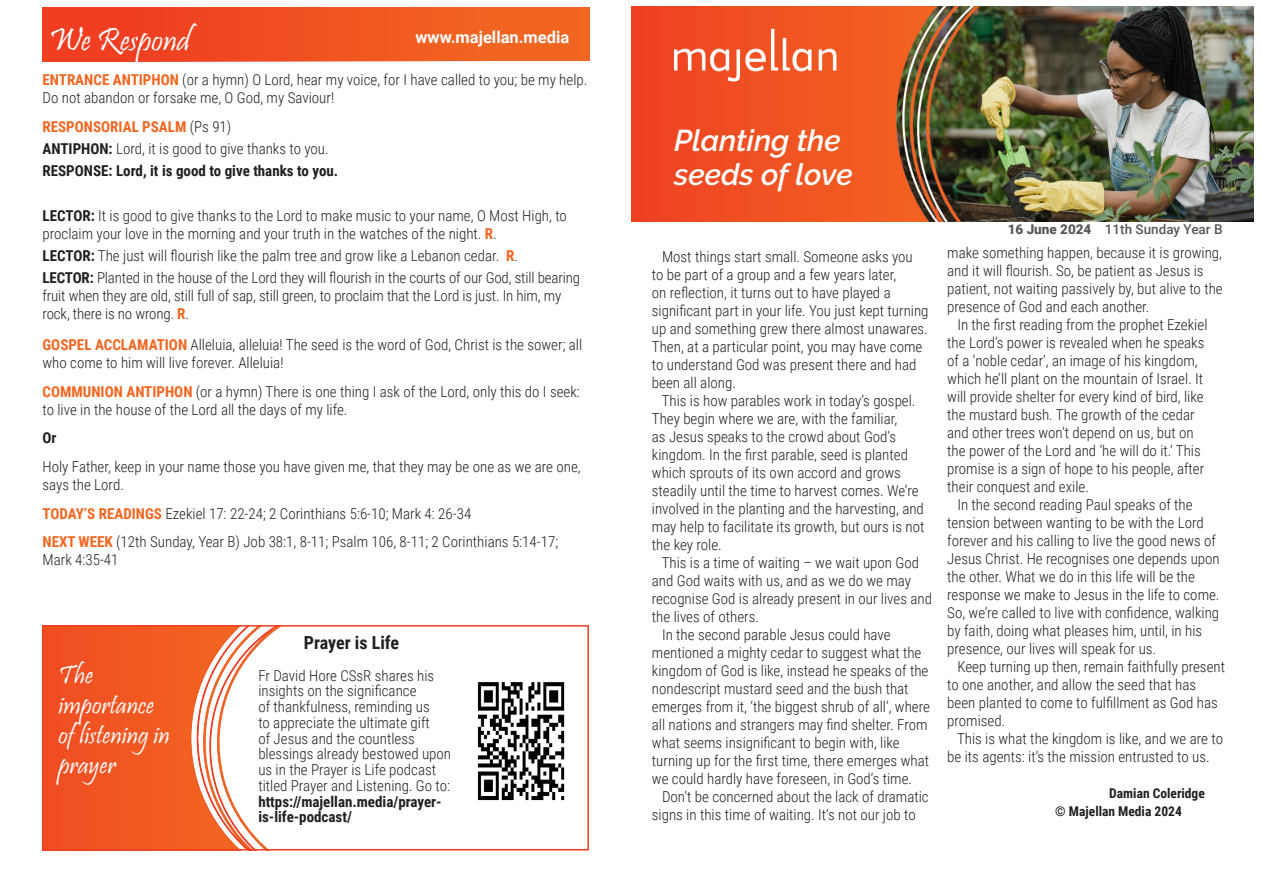
<style>
.page{position:relative;width:1263px;height:893px;background:#fff}
.page>*{position:absolute;margin:0;border:0;box-sizing:border-box;transform-origin:0 0}
.We_Respond_white_A4{font:33px "Pristina";color:#fff}
.Heading_white_A4_tem{font:italic 600 30px/34.5px "Raleway";color:#fff}
.Advert_heading_white{font:27px/30px "Pristina";color:#fff}
.Advert{font:700 18px "Roboto Condensed";color:#231f20}
.Website_white{font:700 16.5px "Roboto";color:#fff}
.Copyright_date{font:300 15px/18px "Roboto Condensed";color:#231f20}
.Body_2_5mm{font:300 15px/18px "Roboto Condensed";color:#231f20}
.Body_1mm{font:300 15px/18px "Roboto Condensed";letter-spacing:-.005em;color:#231f20}
.Advert-2{font:300 15px/15.8px "Roboto Condensed";color:#231f20}
.Body_3mm{font:300 15px/18px "Roboto Condensed";color:#231f20}
.Body_1mm_bold{font:700 15px "Roboto Condensed";color:#231f20}
.Body_2_5mm-2{font:700 15px "Roboto Condensed";color:#f36621}
.Body_2_5mm-3{font:700 15px "Roboto Condensed";color:#231f20}
.Copyright_date-2{font:700 13.5px "Roboto Condensed";color:#231f20}
.Date{font:500 13.5px "Roboto";color:#57585a}
.s1{font-weight:700;color:#f36621}
.s2{font-weight:300;color:#231f20}
.s3{font-weight:700}
.s4{font-weight:900}
</style>
<div class="page">
<img style="left:46px;top:628px;width:233px;height:219px">
<div style="left:43px;top:7px;width:537px;height:55px;background:linear-gradient(to right,#ee3822,#f36a21)"></div>
<div style="left:43px;top:625px;width:546px;height:225px;border:2px solid #ef3e22"></div>
<img style="left:1027px;top:7px;width:226px;height:214px">
<img style="left:631px;top:7px;width:396px;height:214px">
<img style="left:674px;top:28px;width:181px;height:66px">
<img style="left:477px;top:682px;width:88px;height:119px">
<p class="We_Respond_white_A4" style="left:49px;top:21px;width:143px">We Respond</p>
<p class="Website_white" style="left:415px;top:25px;width:155px">www.majellan.media</p>
<p class="Body_2_5mm" style="left:43px;top:70px;width:546px"><span class="s1">ENTRANCE ANTIPHON</span> (or a hymn) O Lord, hear my voice, for I have called to you; be my help.<br>Do not abandon or forsake me, O God, my Saviour!</p>
<p class="Body_2_5mm-2" style="left:43px;top:116px;width:190px">RESPONSORIAL PSALM <span class="s2">(Ps 91)</span></p>
<p class="Body_1mm" style="left:43px;top:139px;width:288px"><span class="s3">ANTIPHON:</span> Lord, it is good to give thanks to you.</p>
<p class="Body_1mm_bold" style="left:43px;top:161px;width:297px">RESPONSE: Lord, it is good to give thanks to you.</p>
<p class="Body_1mm" style="left:43px;top:206px;width:526px"><span class="s3">LECTOR:</span> It is good to give thanks to the Lord to make music to your name, O Most High, to proclaim your love in the morning and your truth in the watches of the night. <span class="s1">R</span>.</p>
<p class="Body_1mm" style="left:43px;top:246px;width:477px"><span class="s3">LECTOR:</span> The just will flourish like the palm tree and grow like a Lebanon cedar. <span class="s1">R</span>.</p>
<p class="Body_1mm" style="left:43px;top:268px;width:539px"><span class="s3">LECTOR:</span> Planted in the house of the Lord they will flourish in the courts of our God, still bearing fruit when they are old, still full of sap, still green, to proclaim that the Lord is just. In him, my rock, there is no wrong. <span class="s1">R</span>.</p>
<p class="Body_3mm" style="left:43px;top:335px;width:541px"><span class="s1">GOSPEL ACCLAMATION</span> Alleluia, alleluia! The seed is the word of God, Christ is the sower; all who come to him will live forever. Alleluia!</p>
<p class="Body_2_5mm" style="left:43px;top:382px;width:539px"><span class="s1">COMMUNION ANTIPHON</span> (or a hymn) There is one thing I ask of the Lord, only this do I seek: to live in the house of the Lord all the days of my life.</p>
<p class="Body_2_5mm-3" style="left:43px;top:428px;width:16px">Or</p>
<p class="Body_2_5mm" style="left:43px;top:457px;width:540px">Holy Father, keep in your name those you have given me, that they may be one as we are one, says the Lord.</p>
<p class="Body_2_5mm" style="left:43px;top:504px;width:430px"><span class="s1">TODAY’S READINGS</span> Ezekiel 17: 22-24; 2 Corinthians 5:6-10; Mark 4: 26-34</p>
<p class="Body_2_5mm" style="left:43px;top:532px;width:517px"><span class="s1">NEXT WEEK</span> (12th Sunday, Year B) Job 38:1, 8-11; Psalm 106, 8-11; 2 Corinthians 5:14-17;<br>Mark 4:35-41</p>
<p class="Advert_heading_white" style="left:58px;top:663px;width:113px">The importance of listening in prayer</p>
<p class="Advert" style="left:304px;top:630px;width:97px">Prayer is Life</p>
<p class="Advert-2" style="left:258px;top:667px;width:194px">Fr David Hore CSsR shares his insights on the significance<br>of thankfulness, reminding us<br>to appreciate the ultimate gift<br>of Jesus and the countless blessings already bestowed upon us in the Prayer is Life podcast titled Prayer and Listening. Go to: <span class="s3">https://majellan.media/prayer&shy;is-life-podcast/</span></p>
<p class="Heading_white_A4_tem" style="left:674px;top:123px;width:180px">Planting the seeds of love</p>
<p class="Copyright_date" style="left:652px;top:247px;width:278px;text-indent:10px">Most things start small. Someone asks you<br>to be part of a group and a few years later,<br>on reflection, it turns out to have played a significant part in your life. You just kept turning up and something grew there almost unawares.<br>Then, at a particular point, you may have come to understand God was present there and had been all along.</p>
<p class="Copyright_date" style="left:652px;top:391px;width:274px;text-indent:10px">This is how parables work in today’s gospel.<br>They begin where we are, with the familiar,<br>as Jesus speaks to the crowd about God’s kingdom. In the first parable, seed is planted which sprouts of its own accord and grows steadily until the time to harvest comes. We’re involved in the planting and the harvesting, and may help to facilitate its growth, but ours is not the key role.</p>
<p class="Copyright_date" style="left:652px;top:553px;width:282px;text-indent:10px">This is a time of waiting – we wait upon God and God waits with us, and as we do we may recognise God is already present in our lives and the lives of others.</p>
<p class="Copyright_date" style="left:652px;top:625px;width:280px;text-indent:10px">In the second parable Jesus could have mentioned a mighty cedar to suggest what the kingdom of God is like, instead he speaks of the nondescript mustard seed and the bush that emerges from it, ‘the biggest shrub of all’, where all nations and strangers may find shelter. From what seems insignificant to begin with, like turning up for the first time, there emerges what we could hardly have foreseen, in God’s time.</p>
<p class="Copyright_date" style="left:652px;top:787px;width:278px;text-indent:10px">Don’t be concerned about the lack of dramatic signs in this time of waiting. It’s not our job to</p>
<p class="Date" style="left:1008px;top:219px;width:216px"><span class="s4">16 June 2024</span> 11th Sunday Year B</p>
<p class="Copyright_date" style="left:947px;top:243px;width:277px">make something happen, because it is growing, and it will flourish. So, be patient as Jesus is patient, not waiting passively by, but alive to the presence of God and each another.</p>
<p class="Copyright_date" style="left:947px;top:315px;width:262px;text-indent:10px">In the first reading from the prophet Ezekiel the Lord’s power is revealed when he speaks of a ‘noble cedar’, an image of his kingdom, which he’ll plant on the mountain of Israel. It will provide shelter for every kind of bird, like the mustard bush. The growth of the cedar and other trees won’t depend on us, but on the power of the Lord and ‘he will do it.’ This promise is a sign of hope to his people, after their conquest and exile.</p>
<p class="Copyright_date" style="left:947px;top:495px;width:274px;text-indent:10px">In the second reading Paul speaks of the tension between wanting to be with the Lord forever and his calling to live the good news of Jesus Christ. He recognises one depends upon the other. What we do in this life will be the response we make to Jesus in the life to come.<br>So, we’re called to live with confidence, walking by faith, doing what pleases him, until, in his presence, our lives will speak for us.</p>
<p class="Copyright_date" style="left:947px;top:657px;width:279px;text-indent:10px">Keep turning up then, remain faithfully present to one another, and allow the seed that has been planted to come to fulfillment as God has promised.</p>
<p class="Copyright_date" style="left:947px;top:729px;width:277px;text-indent:10px">This is what the kingdom is like, and we are to be its agents: it’s the mission entrusted to us.</p>
<p class="Copyright_date-2" style="left:1109px;top:784px;width:97px">Damian Coleridge</p>
<p class="Copyright_date-2" style="left:1055px;top:802px;width:128px">© Majellan Media 2024</p>
</div>
